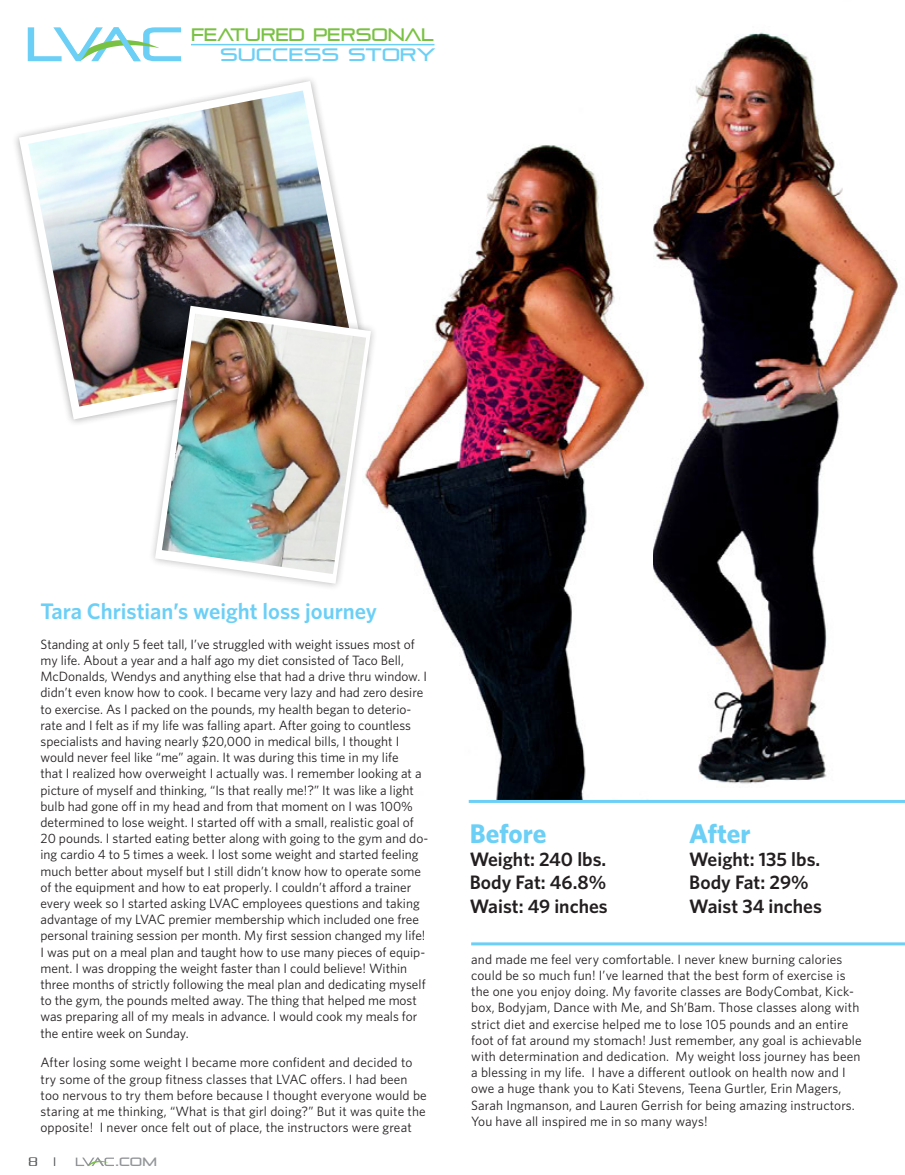
<style>
.page{position:relative;width:905px;height:1175px;background:#fff}
.page>*{position:absolute;margin:0;border:0;box-sizing:border-box;transform-origin:0 0}
.t1{font:700 27px "Whitney";color:#6bcff6}
.t2{font:600 22.5px "Whitney";color:#6bcff6}
.t3{font:600 19.5px "Whitney";color:#231f20}
.t4{font:18px "Pirulen";color:#79c142;scale:.89 1}
.t5{font:18px "Pirulen";color:#6bcff6}
.t6{font:13.5px/16.2px "Whitney";color:#231f20}
.t7{font:300 13.5px "Serpentine";color:#57585a}
.t8{font:12px "Pirulen";color:#939598}
</style>
<div class="page">
<svg style="left:76px;top:1157px;width:38px;height:9px"></svg>
<img style="left:653px;top:32px;width:245px;height:752px">
<img style="left:378px;top:145px;width:271px;height:655px">
<hr style="left:471px;top:942px;width:433px;height:3px;background:#6bcff6">
<hr style="left:468px;top:800px;width:436px;height:3px;background:#6bcff6">
<svg style="left:28px;top:27px;width:153px;height:34px"></svg>
<hr style="left:191px;top:44px;width:243px;height:1px;background:#6bcff6">
<svg style="left:19px;top:81px;width:338px;height:338px"></svg>
<img style="left:28px;top:90px;width:326px;height:316px">
<div style="left:148px;top:298px;width:230px;height:292px;background:#231f20;opacity:.3"></div>
<svg style="left:155px;top:306px;width:216px;height:278px"></svg>
<img style="left:162px;top:314px;width:204px;height:260px">
<p class="t4" style="left:191px;top:23px;width:274px">FEATURED PERSONAL</p>
<p class="t5" style="left:220px;top:44px;width:217px">SUCCESS STORY</p>
<p class="t2" style="left:40px;top:596px;width:338px">Tara Christian’s weight loss journey</p>
<p class="t6" style="left:40px;top:635px;width:389px">Standing at only 5 feet tall, I’ve struggled with weight issues most of my life. About a year and a half ago my diet consisted of Taco Bell, McDonalds, Wendys and anything else that had a drive thru window. I didn’t even know how to cook. I became very lazy and had zero desire to exercise. As I packed on the pounds, my health began to deterio&shy;rate and I felt as if my life was falling apart. After going to countless specialists and having nearly $20,000 in medical bills, I thought I would never feel like “me” again. It was during this time in my life<br>that I realized how overweight I actually was. I remember looking at a picture of myself and thinking, “Is that really me!?” It was like a light bulb had gone off in my head and from that moment on I was 100% determined to lose weight. I started off with a small, realistic goal of 20 pounds. I started eating better along with going to the gym and do&shy;ing cardio 4 to 5 times a week. I lost some weight and started feeling much better about myself but I still didn’t know how to operate some of the equipment and how to eat properly. I couldn’t afford a trainer every week so I started asking LVAC employees questions and taking advantage of my LVAC premier membership which included one free personal training session per month. My first session changed my life!<br>I was put on a meal plan and taught how to use many pieces of equip&shy;ment. I was dropping the weight faster than I could believe! Within three months of strictly following the meal plan and dedicating myself to the gym, the pounds melted away. The thing that helped me most was preparing all of my meals in advance. I would cook my meals for the entire week on Sunday.</p>
<p class="t6" style="left:40px;top:1054px;width:388px">After losing some weight I became more confident and decided to try some of the group fitness classes that LVAC offers. I had been too nervous to try them before because I thought everyone would be staring at me thinking, “What is that girl doing?” But it was quite the opposite! I never once felt out of place, the instructors were great</p>
<p class="t7" style="left:28px;top:1154px;width:29px">8 |</p>
<p class="t8" style="left:116px;top:1154px;width:43px">.COM</p>
<p class="t1" style="left:470px;top:815px;width:78px">Before</p>
<p class="t3" style="left:470px;top:846px;width:138px">Weight: 240 lbs.</p>
<p class="t3" style="left:470px;top:869px;width:138px">Body Fat: 46.8%</p>
<p class="t3" style="left:470px;top:893px;width:139px">Waist: 49 inches</p>
<p class="t1" style="left:689px;top:815px;width:63px">After</p>
<p class="t3" style="left:689px;top:846px;width:132px">Weight: 135 lbs.</p>
<p class="t3" style="left:689px;top:869px;width:121px">Body Fat: 29%</p>
<p class="t3" style="left:689px;top:893px;width:134px">Waist 34 inches</p>
<p class="t6" style="left:471px;top:950px;width:392px">and made me feel very comfortable. I never knew burning calories could be so much fun! I’ve learned that the best form of exercise is the one you enjoy doing. My favorite classes are BodyCombat, Kick&shy;box, Bodyjam, Dance with Me, and Sh’Bam. Those classes along with strict diet and exercise helped me to lose 105 pounds and an entire foot of fat around my stomach! Just remember, any goal is achievable with determination and dedication. My weight loss journey has been a blessing in my life. I have a different outlook on health now and I owe a huge thank you to Kati Stevens, Teena Gurtler, Erin Magers, Sarah Ingmanson, and Lauren Gerrish for being amazing instructors.<br>You have all inspired me in so many ways!</p>
</div>
